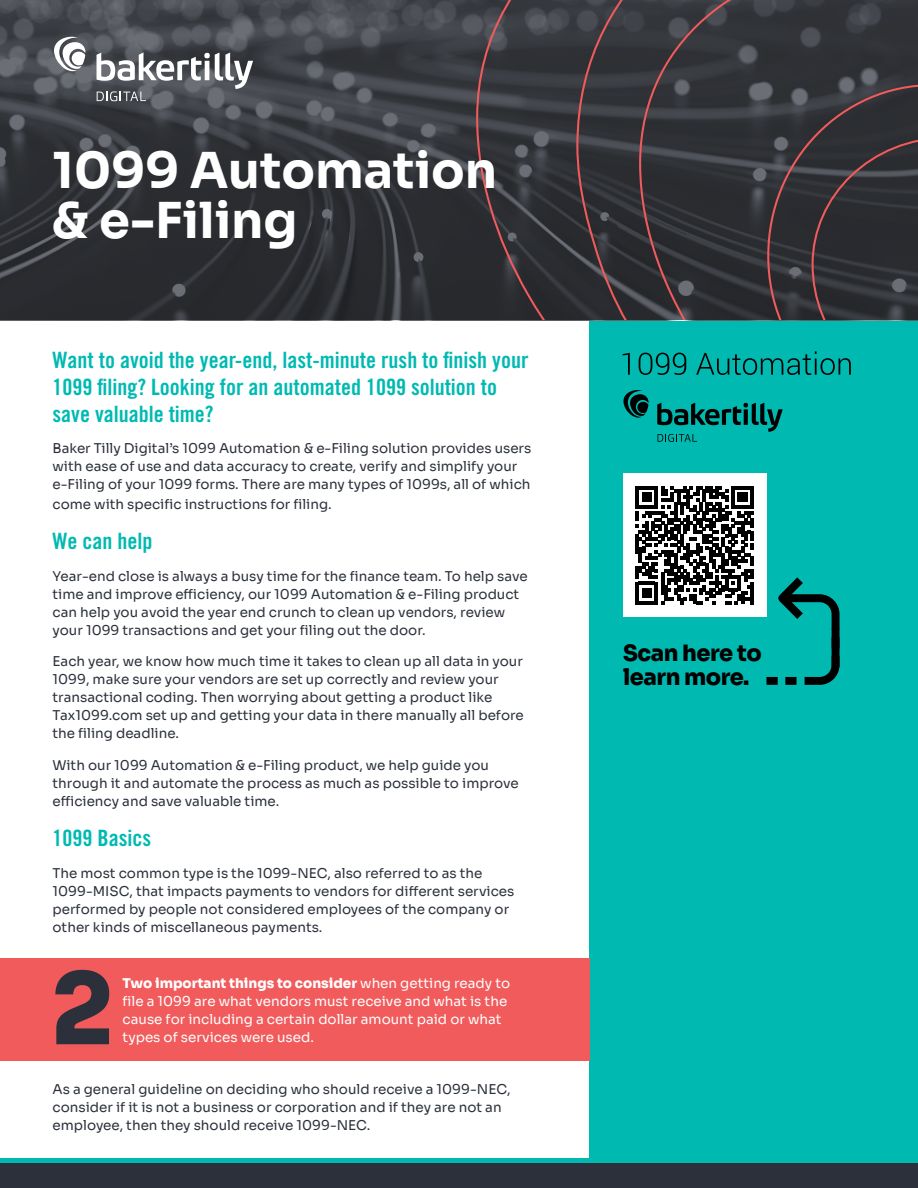
<style>
.page{position:relative;width:918px;height:1188px;background:#fff}
.page>*{position:absolute;margin:0;border:0;box-sizing:border-box;transform-origin:0 0}
.t1{font:800 99px "Sora";color:#2b303a}
.t2{font:700 49.5px/50.4px "Sora";color:#fff}
.t3{font:22.5px/27px "Trade Gothic LT Std Bd Cn 20";color:#00bab2}
.t4{font:800 22.5px/24px "Sora";letter-spacing:-.02em;color:#000}
.t5{font:13.5px/18px "Sora";color:#2b303a}
.t6{font:13.5px/18px "Sora";color:#fff}
.s1{font-weight:800}
</style>
<div class="page">
<div style="left:590px;top:320px;width:328px;height:838px;background:#00bab2"></div>
<svg style="left:0;top:0;width:475px;height:319px;background:#37393e"></svg>
<svg style="left:475px;top:0;width:443px;height:320px;background:#353539"></svg>
<div style="left:0;top:959px;width:590px;height:102px;background:#f15b5c"></div>
<div style="left:0;top:1163px;width:918px;height:25px;background:#2b303a"></div>
<div style="left:0;top:1158px;width:918px;height:5px;background:#00bab2"></div>
<svg style="left:54px;top:37px;width:31px;height:34px"></svg>
<svg style="left:97px;top:52px;width:156px;height:49px"></svg>
<div style="left:623px;top:473px;width:144px;height:144px;background:#fff"></div>
<svg style="left:623px;top:390px;width:26px;height:28px"></svg>
<svg style="left:657px;top:403px;width:126px;height:39px"></svg>
<svg style="left:622px;top:353px;width:8px;height:22px"></svg>
<svg style="left:639px;top:353px;width:47px;height:22px"></svg>
<svg style="left:696px;top:351px;width:155px;height:24px"></svg>
<svg style="left:636px;top:486px;width:204px;height:199px"></svg>
<h2 class="t2" style="left:53px;top:141px;width:446px">1099 Automation &amp; e-Filing</h2>
<h3 class="t3" style="left:53px;top:346px;width:477px">Want to avoid the year-end, last-minute rush to finish your<br>1099 filing? Looking for an automated 1099 solution to save valuable time?</h3>
<p class="t5" style="left:53px;top:438px;width:480px">Baker Tilly Digital’s 1099 Automation &amp; e-Filing solution provides users with ease of use and data accuracy to create, verify and simplify your e-Filing of your 1099 forms. There are many types of 1099s, all of which</p>
<p class="t5" style="left:53px;top:494px;width:281px">come with specific instructions for filing.</p>
<h3 class="t3" style="left:53px;top:527px;width:101px">We can help</h3>
<p class="t5" style="left:53px;top:566px;width:477px">Year-end close is always a busy time for the finance team. To help save time and improve efficiency, our 1099 Automation &amp; e-Filing product can help you avoid the year end crunch to clean up vendors, review your 1099 transactions and get your filing out the door.</p>
<p class="t5" style="left:53px;top:651px;width:473px">Each year, we know how much time it takes to clean up all data in your 1099, make sure your vendors are set up correctly and review your transactional coding. Then worrying about getting a product like Tax1099.com set up and getting your data in there manually all before the filing deadline.</p>
<p class="t5" style="left:53px;top:755px;width:468px">With our 1099 Automation &amp; e-Filing product, we help guide you through it and automate the process as much as possible to improve efficiency and save valuable time.</p>
<h3 class="t3" style="left:53px;top:824px;width:100px">1099 Basics</h3>
<p class="t5" style="left:53px;top:863px;width:463px">The most common type is the 1099-NEC, also referred to as the 1099-MISC, that impacts payments to vendors for different services performed by people not considered employees of the company or other kinds of miscellaneous payments.</p>
<h1 class="t1" style="left:51px;top:927px;width:64px">2</h1>
<p class="t6" style="left:123px;top:973px;width:389px"><span class="s1">Two important things to consider</span> when getting ready to file a 1099 are what vendors must receive and what is the cause for including a certain dollar amount paid or what types of services were used.</p>
<p class="t5" style="left:53px;top:1079px;width:460px">As a general guideline on deciding who should receive a 1099-NEC, consider if it is not a business or corporation and if they are not an employee, then they should receive 1099-NEC.</p>
<h3 class="t4" style="left:623px;top:639px;width:140px">Scan here to learn more.</h3>
</div>
